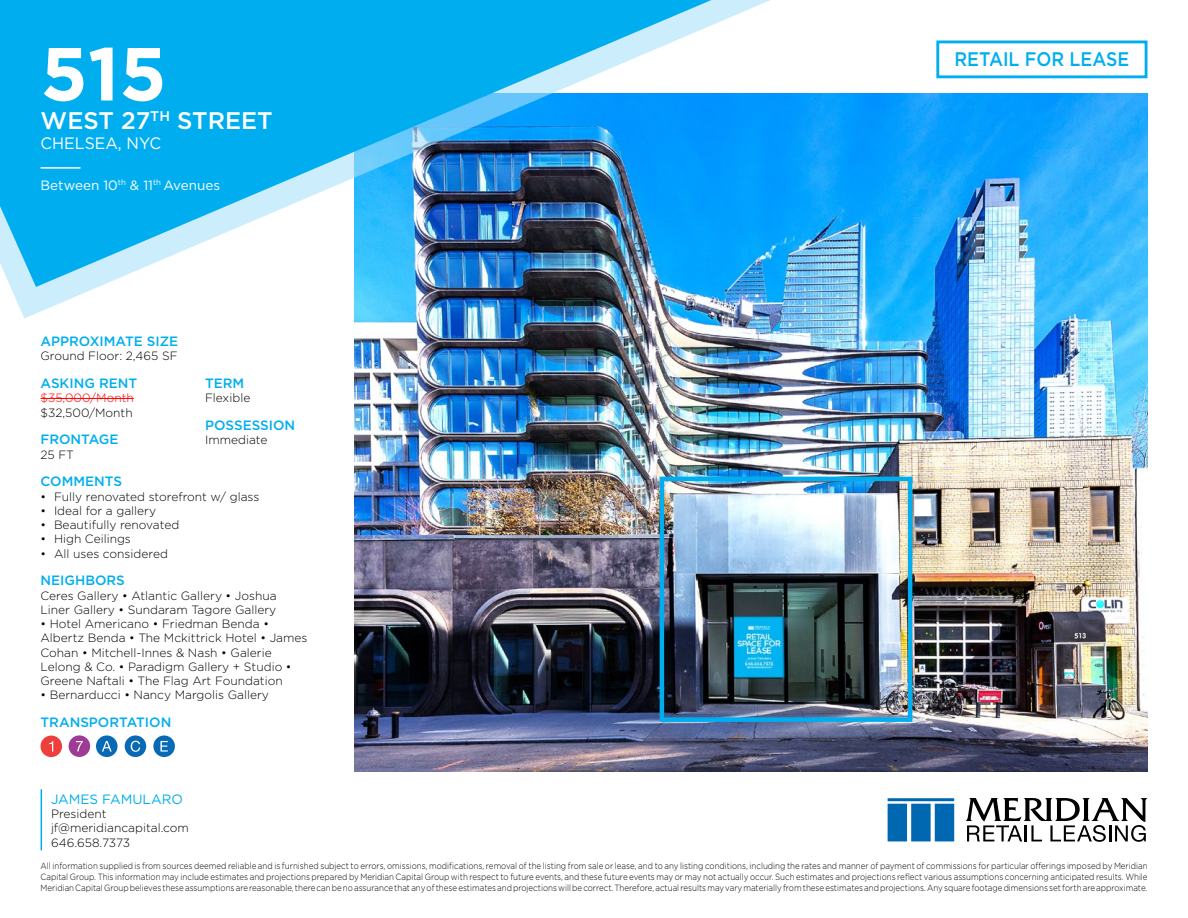
<style>
.page{position:relative;width:1188px;height:918px;background:#fff}
.page>*{position:absolute;margin:0;border:0;box-sizing:border-box;transform-origin:0 0}
.t1{font:700 75px "Gotham";color:#fff}
.t2{font:500 24px "Gotham";color:#fff}
.t3{font:500 19.65px "Gotham";color:#00aeef;scale:.9 1}
.t4{font:16.5px "Gotham";color:#fff;scale:.96 1}
.t5{font:500 13.5px "Gotham";color:#00aeef}
.t6{font:13.5px "Gotham";color:#fff}
.t7{font:13.5px "Gotham";color:#00aeef}
.t8{font:300 12px/14.2px "Gotham";color:#000}
.t9{font:300 12px "Gotham";color:#f00}
.t10{font:300 9px/10.8px "Gotham";color:#000;text-align:justify;scale:.89 1}
</style>
<div class="page">
<img style="left:354px;top:93px;width:794px;height:678px">
<img style="left:10px;top:0;width:782px;height:318px">
<svg style="left:0;top:0;width:711px;height:287px;background:#33ade4"></svg>
<hr style="left:40px;top:398px;width:94px;height:1px;background:#f00">
<hr style="left:41px;top:167px;width:40px;height:2px;background:#fff">
<div style="left:936px;top:41px;width:212px;height:37px;border:3px solid #00aeef"></div>
<svg style="left:888px;top:798px;width:66px;height:43px;background:#2b81be"></svg>
<svg style="left:966px;top:798px;width:182px;height:44px"></svg>
<hr style="left:41px;top:789px;width:1px;height:61px;background:#00aeef">
<div style="left:96px;top:735px;width:22px;height:22px;background:#086ab4;border-radius:50%"></div>
<svg style="left:102px;top:741px;width:10px;height:11px"></svg>
<div style="left:125px;top:735px;width:21px;height:22px;background:#086ab4;border-radius:50%"></div>
<svg style="left:131px;top:741px;width:9px;height:11px"></svg>
<div style="left:153px;top:735px;width:22px;height:22px;background:#086ab4;border-radius:50%"></div>
<svg style="left:160px;top:741px;width:8px;height:11px"></svg>
<div style="left:40px;top:736px;width:22px;height:21px;background:#ef3f3d;border-radius:50%"></div>
<svg style="left:49px;top:741px;width:4px;height:11px"></svg>
<div style="left:69px;top:735px;width:21px;height:22px;background:#9f3a95;border-radius:50%"></div>
<svg style="left:76px;top:741px;width:7px;height:10px"></svg>
<div style="left:660px;top:477px;width:252px;height:245px;border:4px solid #00aeef"></div>
<h1 class="t1" style="left:41px;top:24px;width:128px">515</h1>
<h2 class="t2" style="left:41px;top:105px;width:234px">WEST 27<sup>TH</sup> STREET</h2>
<h3 class="t4" style="left:41px;top:133px;width:127px">CHELSEA, NYC</h3>
<h3 class="t6" style="left:41px;top:176px;width:181px">Between 10<sup>th</sup> &amp; 11<sup>th</sup> Avenues</h3>
<h3 class="t5" style="left:40px;top:333px;width:139px">APPROXIMATE SIZE</h3>
<h3 class="t8" style="left:40px;top:349px;width:139px">Ground Floor: 2,465 SF</h3>
<h3 class="t5" style="left:40px;top:375px;width:98px">ASKING RENT</h3>
<h3 class="t9" style="left:40px;top:391px;width:95px">$35,000/Month</h3>
<h3 class="t8" style="left:40px;top:405px;width:94px">$32,500/Month</h3>
<h3 class="t5" style="left:40px;top:431px;width:79px">FRONTAGE</h3>
<h3 class="t8" style="left:40px;top:447px;width:35px">25 FT</h3>
<h3 class="t5" style="left:205px;top:375px;width:41px">TERM</h3>
<h3 class="t8" style="left:205px;top:391px;width:47px">Flexible</h3>
<h3 class="t5" style="left:205px;top:417px;width:92px">POSSESSION</h3>
<h3 class="t8" style="left:205px;top:433px;width:64px">Immediate</h3>
<h3 class="t5" style="left:40px;top:473px;width:83px">COMMENTS</h3>
<h3 class="t8" style="left:40px;top:489px;width:220px">• Fully renovated storefront w/ glass</h3>
<h3 class="t8" style="left:40px;top:503px;width:117px">• Ideal for a gallery</h3>
<h3 class="t8" style="left:40px;top:518px;width:140px">• Beautifully renovated</h3>
<h3 class="t8" style="left:40px;top:532px;width:92px">• High Ceilings</h3>
<h3 class="t8" style="left:40px;top:546px;width:129px">• All uses considered</h3>
<h3 class="t5" style="left:40px;top:572px;width:86px">NEIGHBORS</h3>
<h3 class="t8" style="left:40px;top:588px;width:238px">Ceres Gallery • Atlantic Gallery • Joshua<br>Liner Gallery • Sundaram Tagore Gallery</h3>
<h3 class="t8" style="left:40px;top:617px;width:269px">• Hotel Americano • Friedman Benda • Albertz Benda • The Mckittrick Hotel • James Cohan • Mitchell-Innes &amp; Nash • Galerie Lelong &amp; Co. • Paradigm Gallery + Studio • Greene Naftali • The Flag Art Foundation</h3>
<h3 class="t8" style="left:40px;top:688px;width:230px">• Bernarducci • Nancy Margolis Gallery</h3>
<h3 class="t5" style="left:40px;top:714px;width:132px">TRANSPORTATION</h3>
<h3 class="t7" style="left:51px;top:790px;width:133px">JAMES FAMULARO</h3>
<h3 class="t8" style="left:51px;top:806px;width:140px">President jf@meridiancapital.com<br>646.658.7373</h3>
<h3 class="t3" style="left:955px;top:46px;width:196px">RETAIL FOR LEASE</h3>
<p class="t10" style="left:41px;top:860px;width:1245px">All information supplied is from sources deemed reliable and is furnished subject to errors, omissions, modifications, removal of the listing from sale or lease, and to any listing conditions, including the rates and manner of payment of commissions for particular offerings imposed by Meridian Capital Group. This information may include estimates and projections prepared by Meridian Capital Group with respect to future events, and these future events may or may not actually occur. Such estimates and projections reflect various assumptions concerning anticipated results. While Meridian Capital Group believes these assumptions are reasonable, there can be no assurance that any of these estimates and projections will be correct. Therefore, actual results may vary materially from these estimates and projections. Any square footage dimensions set forth are approximate.</p>
</div>
